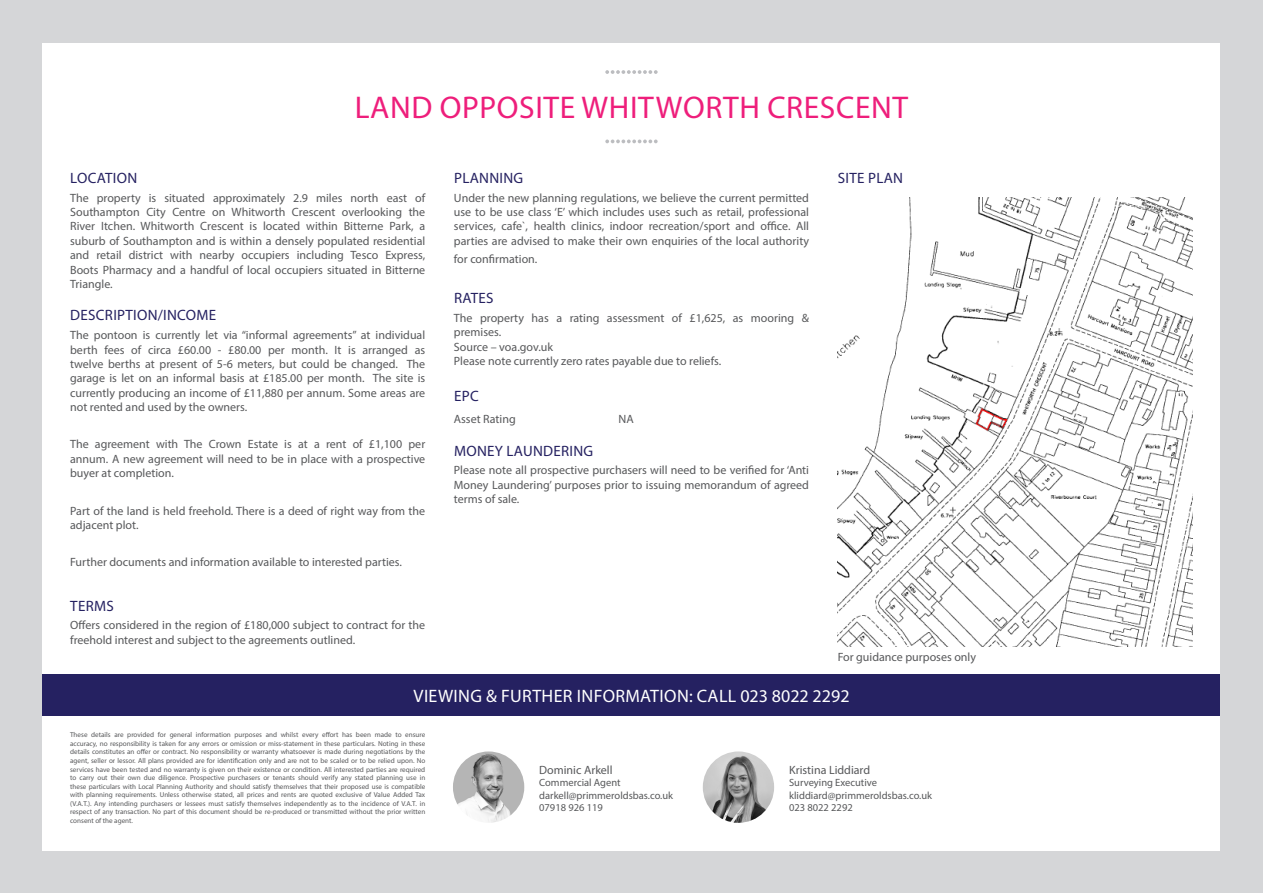
<style>
.page{position:relative;width:1263px;height:893px;background:#d5d6d8}
.page>*{position:absolute;margin:0;border:0;box-sizing:border-box;transform-origin:0 0}
.t1{font:31.5px "Myriad Pro";letter-spacing:.02em;color:#ee1e7b}
.t2{font:18px "Myriad Pro";letter-spacing:.02em;color:#fff}
.t3{font:15px "Myriad Pro";letter-spacing:.02em;color:#252161}
.t4{font:12px/14.4px "Myriad Pro";color:#57585a;text-align:justify}
.t5{font:10.5px "Myriad Pro";color:#57585a}
.t6{font:7.2px/8.6px "Myriad Pro";color:#57585a;text-align:justify}
</style>
<div class="page">
<div style="left:43px;top:43px;width:1177px;height:807px;background:#fff"></div>
<div style="left:43px;top:675px;width:1177px;height:41px;background:#252161"></div>
<svg style="left:605px;top:140px;width:53px;height:3px"></svg>
<svg style="left:605px;top:70px;width:53px;height:4px"></svg>
<img style="left:453px;top:751px;width:71px;height:72px;border-radius:36px">
<img style="left:703px;top:751px;width:71px;height:72px;border-radius:36px">
<img style="left:838px;top:198px;width:355px;height:448px">
<p class="t1" style="left:355px;top:88px;width:555px">LAND OPPOSITE WHITWORTH CRESCENT</p>
<p class="t3" style="left:70px;top:169px;width:68px">LOCATION</p>
<p class="t4" style="left:70px;top:190px;width:357px">The property is situated approximately 2.9 miles north east of Southampton City Centre on Whitworth Crescent overlooking the River Itchen. Whitworth Crescent is located within Bitterne Park, a suburb of Southampton and is within a densely populated residential and retail district with nearby occupiers including Tesco Express, Boots Pharmacy and a handful of local occupiers situated in Bitterne Triangle.</p>
<p class="t3" style="left:70px;top:306px;width:147px">DESCRIPTION/INCOME</p>
<p class="t4" style="left:70px;top:328px;width:357px">The pontoon is currently let via “informal agreements” at individual berth fees of circa £60.00 - £80.00 per month. It is arranged as twelve berths at present of 5-6 meters, but could be changed. The garage is let on an informal basis at £185.00 per month. The site is currently producing an income of £11,880 per annum. Some areas are not rented and used by the owners.</p>
<p class="t4" style="left:70px;top:437px;width:357px">The agreement with The Crown Estate is at a rent of £1,100 per annum. A new agreement will need to be in place with a prospective buyer at completion.</p>
<p class="t4" style="left:70px;top:503px;width:357px">Part of the land is held freehold. There is a deed of right way from the adjacent plot.</p>
<p class="t4" style="left:70px;top:555px;width:333px">Further documents and information available to interested parties.</p>
<p class="t3" style="left:70px;top:596px;width:45px">TERMS</p>
<p class="t4" style="left:70px;top:618px;width:357px">Offers considered in the region of £180,000 subject to contract for the freehold interest and subject to the agreements outlined.</p>
<p class="t3" style="left:454px;top:169px;width:71px">PLANNING</p>
<p class="t4" style="left:454px;top:190px;width:357px">Under the new planning regulations, we believe the current permitted use to be use class ‘E’ which includes uses such as retail, professional services, cafe`, health clinics, indoor recreation/sport and office. All parties are advised to make their own enquiries of the local authority</p>
<p class="t4" style="left:454px;top:251px;width:85px">for confirmation.</p>
<p class="t3" style="left:454px;top:289px;width:41px">RATES</p>
<p class="t4" style="left:454px;top:310px;width:357px">The property has a rating assessment of £1,625, as mooring &amp; premises.</p>
<p class="t4" style="left:454px;top:339px;width:101px">Source – voa.gov.uk</p>
<p class="t4" style="left:454px;top:354px;width:269px">Please note currently zero rates payable due to reliefs.</p>
<p class="t3" style="left:454px;top:387px;width:26px">EPC</p>
<p class="t4" style="left:454px;top:412px;width:63px">Asset Rating</p>
<p class="t4" style="left:618px;top:412px;width:17px">NA</p>
<p class="t3" style="left:454px;top:441px;width:141px">MONEY LAUNDERING</p>
<p class="t4" style="left:454px;top:463px;width:357px">Please note all prospective purchasers will need to be verified for ‘Anti Money Laundering’ purposes prior to issuing memorandum of agreed terms of sale.</p>
<p class="t3" style="left:838px;top:169px;width:67px">SITE PLAN</p>
<p class="t4" style="left:838px;top:650px;width:140px">For guidance purposes only</p>
<p class="t2" style="left:414px;top:684px;width:437px">VIEWING &amp; FURTHER INFORMATION: CALL 023 8022 2292</p>
<p class="t6" style="left:70px;top:730px;width:357px">These details are provided for general information purposes and whilst every effort has been made to ensure accuracy, no responsibility is taken for any errors or omission or miss-statement in these particulars. Noting in these details constitutes an offer or contract. No responsibility or warranty whatsoever is made during negotiations by the agent, seller or lessor. All plans provided are for identification only and are not to be scaled or to be relied upon. No services have been tested and no warranty is given on their existence or condition. All interested parties are required to carry out their own due diligence. Prospective purchasers or tenants should verify any stated planning use in these particulars with Local Planning Authority and should satisfy themselves that their proposed use is compatible with planning requirements. Unless otherwise stated, all prices and rents are quoted exclusive of Value Added Tax (V.A.T.). Any intending purchasers or lessees must satisfy themselves independently as to the incidence of V.A.T. in respect of any transaction. No part of this document should be re-produced or transmitted without the prior written consent of the agent.</p>
<p class="t4" style="left:539px;top:762px;width:75px">Dominic Arkell</p>
<p class="t5" style="left:539px;top:776px;width:83px">Commercial Agent</p>
<p class="t5" style="left:539px;top:789px;width:135px">darkell@primmeroldsbas.co.uk</p>
<p class="t5" style="left:539px;top:801px;width:65px">07918 926 119</p>
<p class="t4" style="left:789px;top:762px;width:83px">Kristina Liddiard</p>
<p class="t5" style="left:789px;top:776px;width:89px">Surveying Executive</p>
<p class="t5" style="left:789px;top:789px;width:145px">kliddiard@primmeroldsbas.co.uk</p>
<p class="t5" style="left:789px;top:801px;width:65px">023 8022 2292</p>
</div>
